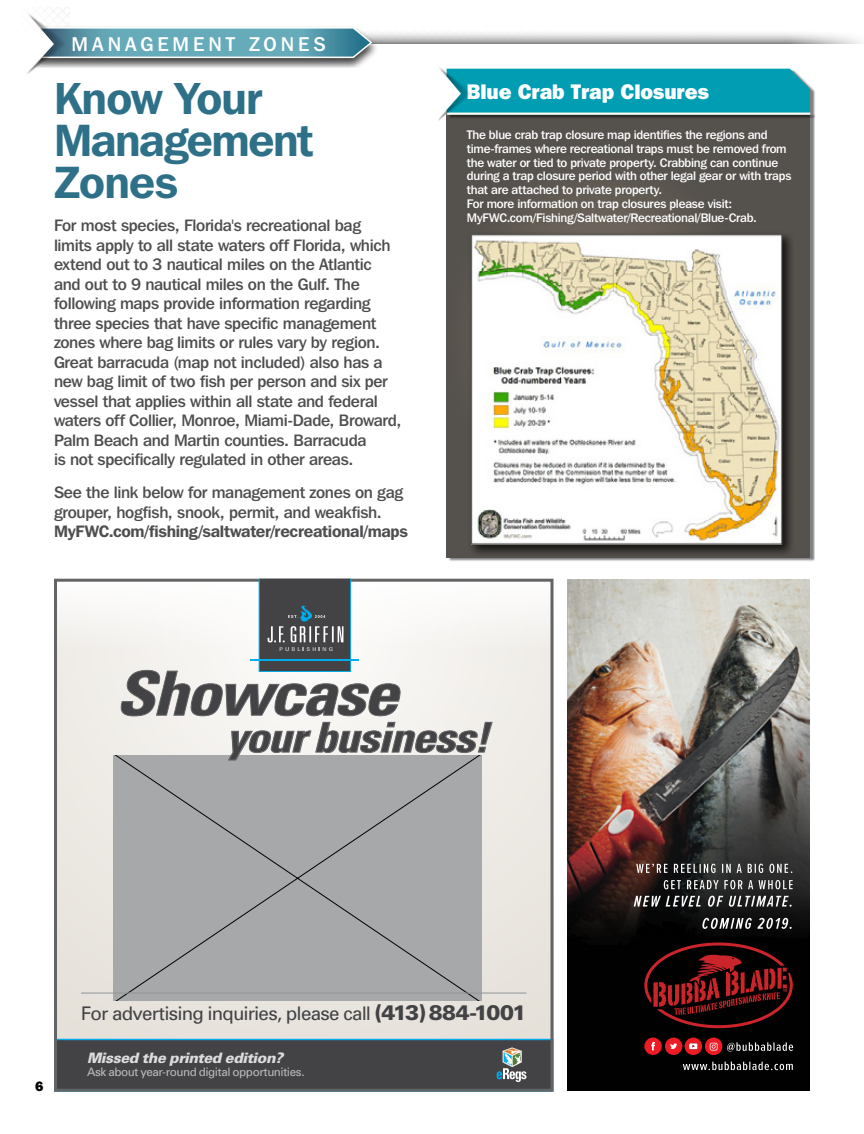
<style>
.page{position:relative;width:864px;height:1134px;background:#fff}
.page>*{position:absolute;margin:0;border:0;box-sizing:border-box;transform-origin:0 0}
.t1{font:italic 700 condensed 61.05px "Univers";letter-spacing:-.035em;color:#434244;scale:1.15 1}
.t2{font:600 45px/42px "Franklin Gothic IT Cby BT";letter-spacing:-.025em;color:#2e7088}
.t3{font:italic 700 condensed 41.25px "Univers";letter-spacing:-.03em;color:#434244;scale:1.15 1}
.t4{font:800 21px "Franklin Gothic IT Cby BT";letter-spacing:-.01em;color:#fff}
.t5{font:500 19.8px "Franklin Gothic IT Cby BT";letter-spacing:.195em;color:#fff}
.t6{font:18.75px "Univers";letter-spacing:-.04em;color:#434244}
.t7{font:500 16.5px/19.5px "Franklin Gothic IT Cby BT";letter-spacing:-.02em;color:#4e4e50}
.t8{font:600 16.5px "Franklin Gothic IT Cby BT";letter-spacing:-.02em;color:#4e4e50}
.t9{font:italic 900 14.4px "Univers";letter-spacing:-.03em;color:#dbdcdd}
.t10{font:800 13.5px "Franklin Gothic IT Cby BT";color:#000}
.t11{font:500 12.3px/13.8px "Franklin Gothic IT Cby BT";letter-spacing:-.02em;color:#fff}
.t12{font:11.7px "Univers";letter-spacing:-.04em;color:#bbbcbe}
.s1{font-weight:900;font-size:21px}
</style>
<div class="page">
<div style="left:56px;top:30px;width:808px;height:23px;background:#000;opacity:.9"></div>
<div style="left:56px;top:45px;width:808px;height:8px;background:#fff"></div>
<div style="left:33px;top:25px;width:346px;height:43px;background:#000;opacity:.75"></div>
<svg style="left:70px;top:26px;width:304px;height:33px;background:#74acb9"></svg>
<img style="left:27px;top:8px;width:43px;height:66px">
<div style="left:448px;top:114px;width:367px;height:447px;background:#000;opacity:.5"></div>
<svg style="left:447px;top:119px;width:363px;height:438px;background:#57534d"></svg>
<div style="left:448px;top:69px;width:368px;height:50px;background:#000;opacity:.5"></div>
<div style="left:475px;top:69px;width:335px;height:44px;background:#009db3"></div>
<hr style="left:447px;top:113px;width:363px;height:2px;background:#fff">
<img style="left:439px;top:67px;width:36px;height:58px">
<div style="left:467px;top:231px;width:328px;height:326px;background:#000;opacity:.75"></div>
<img style="left:473px;top:236px;width:307px;height:307px">
<div style="left:471px;top:234px;width:311px;height:311px;border:1px solid #55514c"></div>
<img style="left:567px;top:580px;width:243px;height:511px">
<svg style="left:702px;top:918px;width:90px;height:11px"></svg>
<svg style="left:634px;top:896px;width:158px;height:11px"></svg>
<svg style="left:664px;top:880px;width:129px;height:9px"></svg>
<svg style="left:636px;top:864px;width:156px;height:9px"></svg>
<svg style="left:644px;top:943px;width:149px;height:85px;background:#3a0b0c"></svg>
<svg style="left:683px;top:1062px;width:110px;height:8px"></svg>
<svg style="left:644px;top:1038px;width:149px;height:17px;background:#6b272a"></svg>
<svg style="left:633px;top:1084px;width:9px;height:7px"></svg>
<svg style="left:58px;top:579px;width:496px;height:459px;background:#e8e5e0"></svg>
<div style="left:113px;top:756px;width:369px;height:245px;background:#a6a8aa"></div>
<svg style="left:54px;top:1038px;width:500px;height:54px;background:#474c50"></svg>
<hr style="left:81px;top:993px;width:445px;height:1px;background:#929496">
<svg style="left:120px;top:578px;width:373px;height:183px"></svg>
<p class="t5" style="left:72px;top:31px;width:256px">MANAGEMENT ZONES</p>
<h2 class="t2" style="left:54px;top:77px;width:261px">Know Your<br>Management<br>Zones</h2>
<p class="t7" style="left:54px;top:215px;width:349px">For most species, Florida's recreational bag limits apply to all state waters off Florida, which extend out to 3 nautical miles on the Atlantic and out to 9 nautical miles on the Gulf. The following maps provide information regarding three species that have specific management zones where bag limits or rules vary by region.<br>Great barracuda (map not included) also has a new bag limit of two fish per person and six per vessel that applies within all state and federal waters off Collier, Monroe, Miami-Dade, Broward, Palm Beach and Martin counties. Barracuda<br>is not specifically regulated in other areas.</p>
<p class="t7" style="left:54px;top:482px;width:351px">See the link below for management zones on gag grouper, hogfish, snook, permit, and weakfish.</p>
<p class="t8" style="left:54px;top:521px;width:356px">MyFWC.com/fishing/saltwater/recreational/maps</p>
<p class="t4" style="left:467px;top:78px;width:244px">Blue Crab Trap Closures</p>
<p class="t11" style="left:467px;top:127px;width:326px">The blue crab trap closure map identifies the regions and time-frames where recreational traps must be removed from the water or tied to private property. Crabbing can continue during a trap closure period with other legal gear or with traps that are attached to private property.<br>For more information on trap closures please visit:<br>MyFWC.com/Fishing/Saltwater/Recreational/Blue-Crab.</p>
<h1 class="t1" style="left:116px;top:656px;width:247px">Showcase</h1>
<h3 class="t3" style="left:226px;top:712px;width:230px">your business!</h3>
<p class="t10" style="left:35px;top:1077px;width:10px">6</p>
<p class="t6" style="left:81px;top:1002px;width:447px">For advertising inquiries, please call <span class="s1">(413) 884-1001</span></p>
<p class="t9" style="left:87px;top:1049px;width:198px">Missed the printed edition?</p>
<p class="t12" style="left:87px;top:1065px;width:219px">Ask about year-round digital opportunities.</p>
</div>
